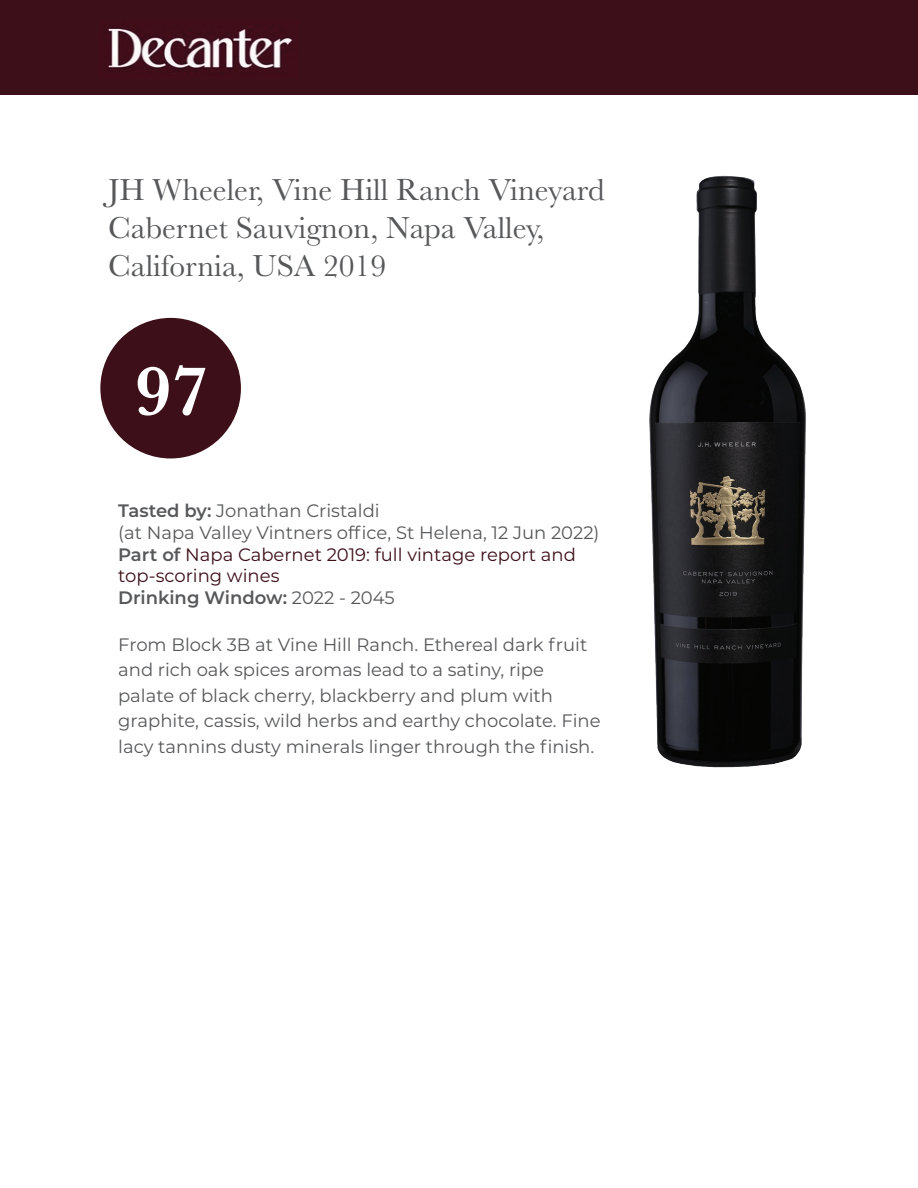
<style>
.page{position:relative;width:918px;height:1188px;background:#fff}
.page>*{position:absolute;margin:0;border:0;box-sizing:border-box;transform-origin:0 0}
.t1{font:600 72.6px "Baskerville";color:#fff}
.t2{font:31.5px/37.8px "Baskerville";color:#57585a}
.t3{font:18px/21.6px "Montserrat";color:#57585a}
.s1{font-weight:600}
.s2{color:#3d0f18}
</style>
<div class="page">
<div style="left:0;top:0;width:918px;height:94px;background:#3d0f18"></div>
<img style="left:108px;top:27px;width:187px;height:46px">
<img style="left:649px;top:175px;width:157px;height:593px">
<div style="left:100px;top:318px;width:141px;height:140px;background:#3d0f18;border-radius:50%"></div>
<h2 class="t2" style="left:108px;top:172px;width:498px">JH Wheeler, Vine Hill Ranch Vineyard<br>Cabernet Sauvignon, Napa Valley,<br>California, USA 2019</h2>
<h1 class="t1" style="left:135px;top:340px;width:74px">97</h1>
<p class="t3" style="left:118px;top:500px;width:483px"><span class="s1">Tasted by:</span> Jonathan Cristaldi<br>(at Napa Valley Vintners office, St Helena, 12 Jun 2022)<br><span class="s1">Part of</span> <span class="s2">Napa Cabernet 2019: full vintage report and top-scoring wines<br></span><span class="s1">Drinking Window:</span> 2022 - 2045</p>
<p class="t3" style="left:118px;top:631px;width:484px;line-height:25.5px">From Block 3B at Vine Hill Ranch. Ethereal dark fruit and rich oak spices aromas lead to a satiny, ripe palate of black cherry, blackberry and plum with graphite, cassis, wild herbs and earthy chocolate. Fine lacy tannins dusty minerals linger through the finish.</p>
</div>
